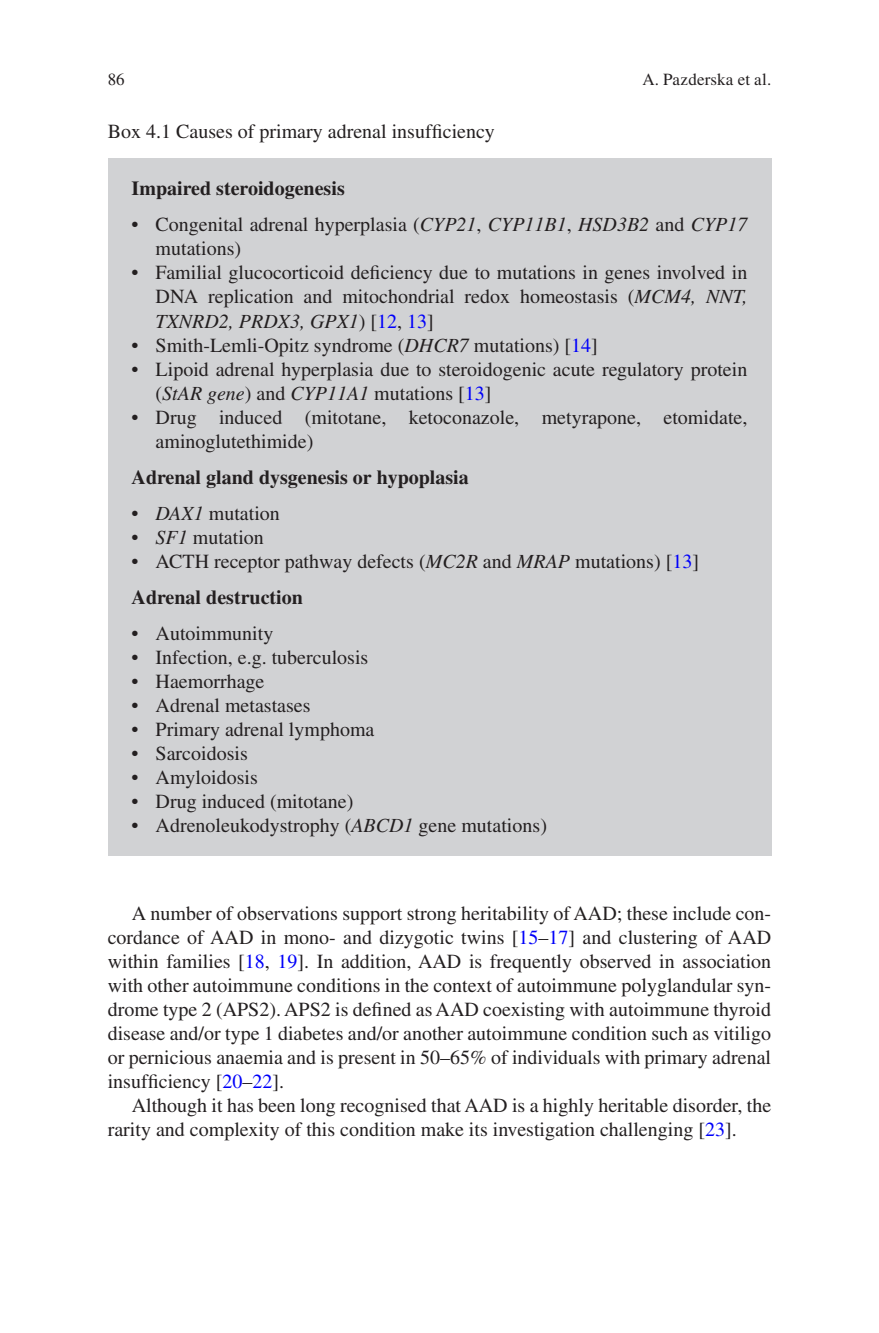
<style>
.page{position:relative;width:879px;height:1333px;background:#fff}
.page>*{position:absolute;margin:0;border:0;box-sizing:border-box;transform-origin:0 0}
.t1{font:20px/24px "Ljnmcr Times LT Std";color:#231f20}
.t2{font:700 20px "Rdfvdy Times LT Std";color:#231f20}
.t3{font:italic 20px "Nflhkq Times LT Std";color:#231f20}
.t4{font:17px "Hgqchf Times LT Std";letter-spacing:.01em;color:#231f20}
.t5{font:17px "Ljnmcr Times LT Std";color:#231f20}
.s1{font-family:"Nflhkq Times LT Std";font-style:italic}
.s2{font-family:"Ljnmcr Times LT Std";font-style:normal}
.s3{font-family:"Ljnmcr Times LT Std";font-style:normal;color:#0000fa}
.s4{color:#0000fa}
</style>
<div class="page">
<div style="left:108px;top:158px;width:663px;height:697px;background:#d1d2d4"></div>
<p class="t5" style="left:108px;top:70px;width:19px">86</p>
<p class="t1" style="left:108px;top:119px;width:388px">Box 4.1 Causes of primary adrenal insufficiency</p>
<p class="t2" style="left:132px;top:177px;width:215px">Impaired steroidogenesis</p>
<p class="t1" style="left:156px;top:213px;width:593px;text-indent:-24px">• Congenital adrenal hyperplasia (<span class="s1">CYP21</span>, <span class="s1">CYP11B1</span>, <span class="s1">HSD3B2</span> and <span class="s1">CYP17 </span>mutations)</p>
<p class="t1" style="left:132px;top:261px;width:617px;text-align:right">• Familial glucocorticoid deficiency due to mutations in genes involved in<br>DNA replication and mitochondrial redox homeostasis (<span class="s1">MCM4, NNT,</span></p>
<p class="t3" style="left:156px;top:310px;width:280px">TXNRD2, PRDX3, GPX1<span class="s2">) [</span><span class="s3">12</span><span class="s2">,</span> <span class="s3">13</span><span class="s2">]</span></p>
<p class="t1" style="left:132px;top:333px;width:468px">• Smith-Lemli-Opitz syndrome (<span class="s1">DHCR7</span> mutations) [<span class="s4">14</span>]</p>
<p class="t1" style="left:156px;top:357px;width:593px;text-indent:-24px">• Lipoid adrenal hyperplasia due to steroidogenic acute regulatory protein (<span class="s1">StAR gene</span>) and <span class="s1">CYP11A1</span> mutations [<span class="s4">13</span>]</p>
<p class="t1" style="left:156px;top:405px;width:593px;text-indent:-24px">• Drug induced (mitotane, ketoconazole, metyrapone, etomidate, aminoglutethimide)</p>
<p class="t2" style="left:132px;top:465px;width:339px">Adrenal gland dysgenesis or hypoplasia</p>
<p class="t1" style="left:132px;top:501px;width:150px">• <span class="s1">DAX1</span> mutation</p>
<p class="t1" style="left:132px;top:525px;width:134px">• <span class="s1">SF1</span> mutation</p>
<p class="t1" style="left:132px;top:549px;width:569px">• ACTH receptor pathway defects (<span class="s1">MC2R</span> and <span class="s1">MRAP</span> mutations) [<span class="s4">13</span>]</p>
<p class="t2" style="left:132px;top:585px;width:173px">Adrenal destruction</p>
<p class="t1" style="left:132px;top:621px;width:143px">• Autoimmunity</p>
<p class="t1" style="left:132px;top:645px;width:238px">• Infection, e.g. tuberculosis</p>
<p class="t1" style="left:132px;top:669px;width:134px">• Haemorrhage</p>
<p class="t1" style="left:132px;top:693px;width:180px">• Adrenal metastases</p>
<p class="t1" style="left:132px;top:717px;width:244px">• Primary adrenal lymphoma</p>
<p class="t1" style="left:132px;top:741px;width:118px">• Sarcoidosis</p>
<p class="t1" style="left:132px;top:765px;width:128px">• Amyloidosis</p>
<p class="t1" style="left:132px;top:789px;width:223px">• Drug induced (mitotane)</p>
<p class="t1" style="left:132px;top:813px;width:417px">• Adrenoleukodystrophy (<span class="s1">ABCD1</span> gene mutations)</p>
<p class="t4" style="left:642px;top:70px;width:130px">A. Pazderska et al.</p>
<p class="t1" style="left:108px;top:900px;width:665px;text-align:justify;text-indent:24px">A number of observations support strong heritability of AAD; these include con&shy;cordance of AAD in mono- and dizygotic twins [<span class="s4">15</span>–<span class="s4">17</span>] and clustering of AAD within families [<span class="s4">18</span>, <span class="s4">19</span>]. In addition, AAD is frequently observed in association with other autoimmune conditions in the context of autoimmune polyglandular syn&shy;drome type 2 (APS2). APS2 is defined as AAD coexisting with autoimmune thyroid disease and/or type 1 diabetes and/or another autoimmune condition such as vitiligo or pernicious anaemia and is present in 50–65% of individuals with primary adrenal insufficiency [<span class="s4">20</span>–<span class="s4">22</span>].</p>
<p class="t1" style="left:108px;top:1092px;width:665px;text-indent:24px">Although it has been long recognised that AAD is a highly heritable disorder, the rarity and complexity of this condition make its investigation challenging [<span class="s4">23</span>].</p>
</div>
